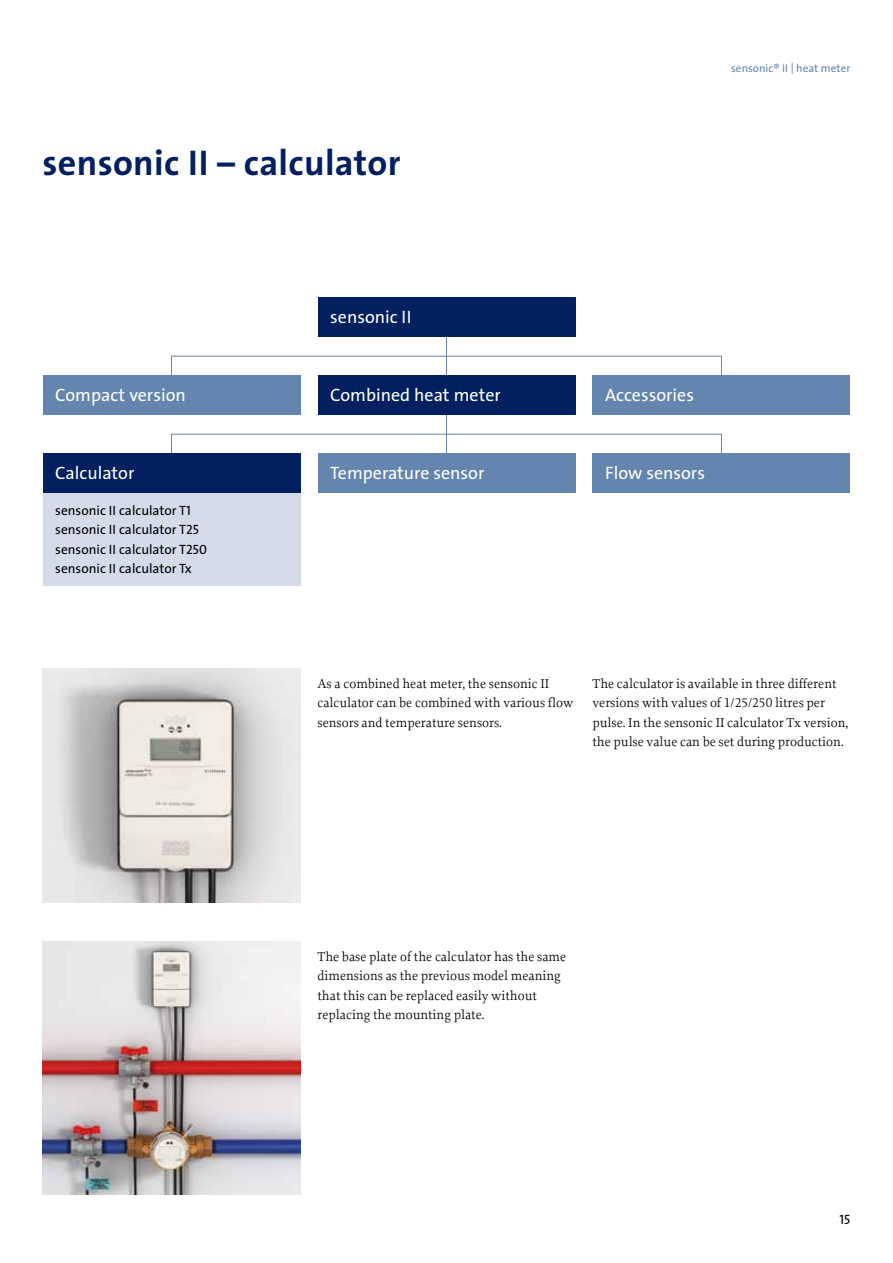
<style>
.page{position:relative;width:893px;height:1263px;background:#fff}
.page>*{position:absolute;margin:0;border:0;box-sizing:border-box;transform-origin:0 0}
.t1{font:700 36px "Ista The Sans";letter-spacing:.01em;color:#02205f}
.t2{font:18px "Ista The Sans";color:#fff}
.t3{font:13.5px/19.5px "Ista Proforma";color:#000}
.t4{font:13.5px/19.5px "Ista The Sans";color:#000}
.t5{font:11.25px "Ista The Sans";color:#6486ae}
</style>
<div class="page">
<img style="left:43px;top:668px;width:257px;height:234px">
<img style="left:43px;top:941px;width:257px;height:254px">
<hr style="left:446px;top:317px;width:1px;height:78px;background:#6486ae">
<hr style="left:446px;top:395px;width:1px;height:78px;background:#6486ae">
<hr style="left:171px;top:356px;width:1px;height:48px;background:#6486ae">
<hr style="left:171px;top:434px;width:1px;height:48px;background:#6486ae">
<hr style="left:721px;top:356px;width:1px;height:48px;background:#6486ae">
<hr style="left:721px;top:434px;width:1px;height:48px;background:#6486ae">
<div style="left:43px;top:493px;width:257px;height:93px;background:#d5dce9"></div>
<div style="left:317px;top:298px;width:258px;height:39px;background:#02205f"></div>
<div style="left:43px;top:376px;width:257px;height:39px;background:#6486ae"></div>
<div style="left:43px;top:454px;width:257px;height:39px;background:#02205f"></div>
<div style="left:592px;top:376px;width:258px;height:39px;background:#6486ae"></div>
<div style="left:592px;top:454px;width:258px;height:39px;background:#6486ae"></div>
<div style="left:317px;top:376px;width:258px;height:39px;background:#02205f"></div>
<div style="left:317px;top:454px;width:258px;height:39px;background:#6486ae"></div>
<hr style="left:171px;top:356px;width:551px;height:1px;background:#6486ae">
<hr style="left:171px;top:434px;width:551px;height:1px;background:#6486ae">
<h1 class="t1" style="left:43px;top:133px;width:360px">sensonic II – calculator</h1>
<h2 class="t2" style="left:55px;top:380px;width:132px">Compact version</h2>
<h2 class="t2" style="left:55px;top:458px;width:81px">Calculator</h2>
<p class="t4" style="left:55px;top:500px;width:153px">sensonic II calculator T1 sensonic II calculator T25 sensonic II calculator T250 sensonic II calculator Tx</p>
<h2 class="t2" style="left:330px;top:302px;width:83px">sensonic II</h2>
<h2 class="t2" style="left:330px;top:380px;width:172px">Combined heat meter</h2>
<h2 class="t2" style="left:330px;top:458px;width:156px">Temperature sensor</h2>
<p class="t5" style="left:731px;top:59px;width:121px">sensonic® II | heat meter</p>
<h2 class="t2" style="left:605px;top:380px;width:90px">Accessories</h2>
<h2 class="t2" style="left:605px;top:458px;width:101px">Flow sensors</h2>
<p class="t3" style="left:317px;top:673px;width:257px">As a combined heat meter, the sensonic II calculator can be combined with various flow sensors and temperature sensors.</p>
<p class="t3" style="left:592px;top:673px;width:257px">The calculator is available in three different versions with values of 1/25/250 litres per pulse. In the sensonic II calculator Tx version, the pulse value can be set during production.</p>
<p class="t3" style="left:317px;top:946px;width:250px">The base plate of the calculator has the same dimensions as the previous model meaning that this can be replaced easily without replacing the mounting plate.</p>
<p class="t4" style="left:839px;top:1209px;width:12px">15</p>
</div>
